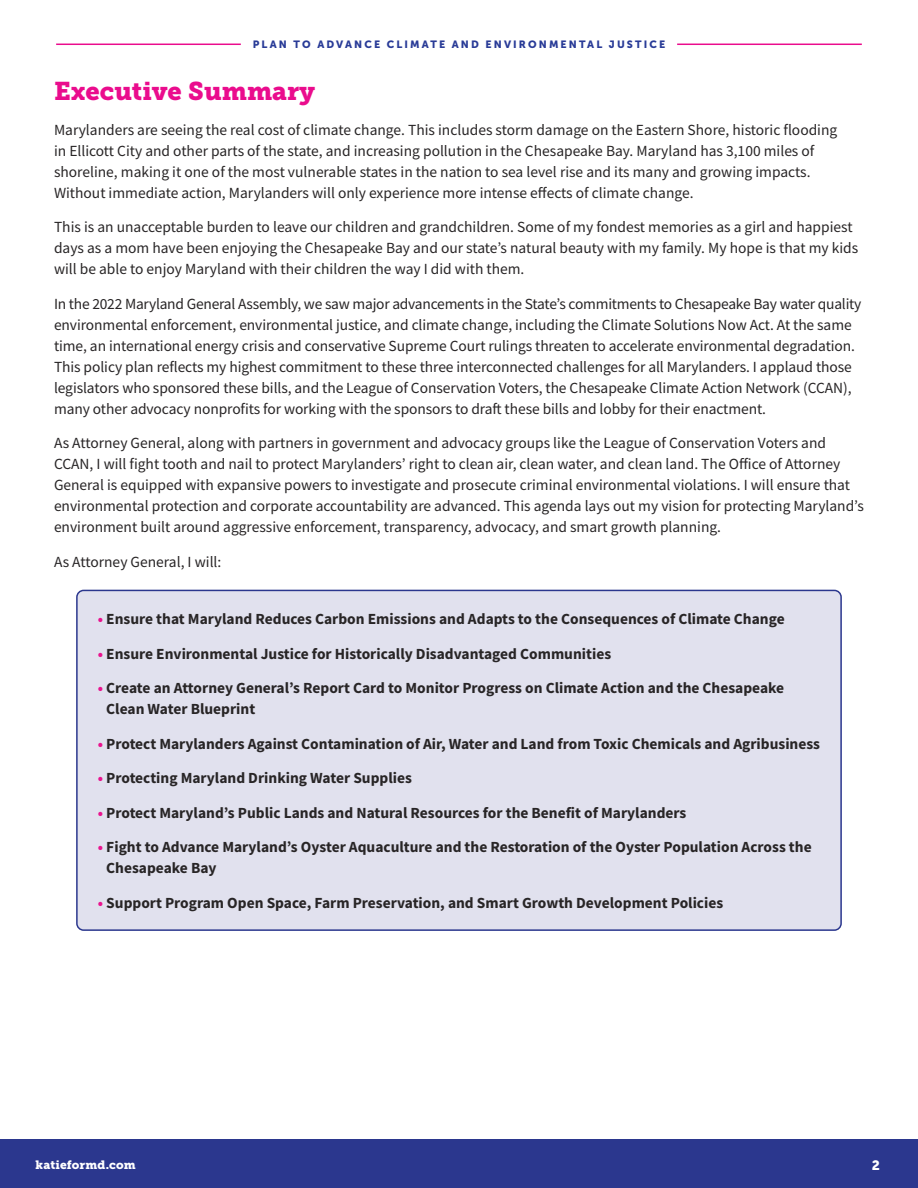
<style>
.page{position:relative;width:918px;height:1188px;background:#fff}
.page>*{position:absolute;margin:0;border:0;box-sizing:border-box;transform-origin:0 0}
.Subhead{font:25.5px "Museo Slab 900";color:#ea0c8d}
.Body{font:15.45px/21px "Source Sans Pro";color:#282526}
.Body-2{font:700 15.45px/21px "Source Sans Pro";color:#282526}
.t1{font:13.5px "Museo Sans 900";color:#fff}
.t2{font:12px "Museo Slab 900";letter-spacing:.01em;color:#fff}
.t3{font:10.5px "Museo Sans 900";letter-spacing:.2em;color:#293b97}
.s1{color:#ea148f}
</style>
<div class="page">
<div style="left:0;top:1139px;width:918px;height:49px;background:#2b378e"></div>
<hr style="left:677px;top:44px;width:185px;height:1px;background:#ea0c8d">
<hr style="left:56px;top:44px;width:185px;height:1px;background:#ea0c8d">
<div style="left:77px;top:590px;width:764px;height:340px;background:#e1e1ee;border-radius:7px"></div>
<div style="left:76px;top:590px;width:766px;height:341px;border:2px solid #2b378e;border-radius:7px"></div>
<p class="t3" style="left:253px;top:39px;width:414px">PLAN TO ADVANCE CLIMATE AND ENVIRONMENTAL JUSTICE</p>
<p class="Subhead" style="left:54px;top:76px;width:263px">Executive Summary</p>
<p class="Body" style="left:54px;top:119px;width:785px">Marylanders are seeing the real cost of climate change. This includes storm damage on the Eastern Shore, historic flooding in Ellicott City and other parts of the state, and increasing pollution in the Chesapeake Bay. Maryland has 3,100 miles of shoreline, making it one of the most vulnerable states in the nation to sea level rise and its many and growing impacts.<br>Without immediate action, Marylanders will only experience more intense effects of climate change.</p>
<p class="Body" style="left:54px;top:216px;width:806px">This is an unacceptable burden to leave our children and grandchildren. Some of my fondest memories as a girl and happiest days as a mom have been enjoying the Chesapeake Bay and our state’s natural beauty with my family. My hope is that my kids will be able to enjoy Maryland with their children the way I did with them.</p>
<p class="Body" style="left:54px;top:293px;width:809px">In the 2022 Maryland General Assembly, we saw major advancements in the State’s commitments to Chesapeake Bay water quality environmental enforcement, environmental justice, and climate change, including the Climate Solutions Now Act. At the same time, an international energy crisis and conservative Supreme Court rulings threaten to accelerate environmental degradation.<br>This policy plan reflects my highest commitment to these three interconnected challenges for all Marylanders. I applaud those legislators who sponsored these bills, and the League of Conservation Voters, the Chesapeake Climate Action Network (CCAN), many other advocacy nonprofits for working with the sponsors to draft these bills and lobby for their enactment.</p>
<p class="Body" style="left:54px;top:432px;width:811px">As Attorney General, along with partners in government and advocacy groups like the League of Conservation Voters and CCAN, I will fight tooth and nail to protect Marylanders’ right to clean air, clean water, and clean land. The Office of Attorney General is equipped with expansive powers to investigate and prosecute criminal environmental violations. I will ensure that environmental protection and corporate accountability are advanced. This agenda lays out my vision for protecting Maryland’s environment built around aggressive enforcement, transparency, advocacy, and smart growth planning.</p>
<p class="Body" style="left:54px;top:551px;width:169px">As Attorney General, I will:</p>
<p class="Body-2" style="left:98px;top:608px;width:688px"><span class="s1">•</span> Ensure that Maryland Reduces Carbon Emissions and Adapts to the Consequences of Climate Change</p>
<p class="Body-2" style="left:98px;top:643px;width:515px"><span class="s1">•</span> Ensure Environmental Justice for Historically Disadvantaged Communities</p>
<p class="Body-2" style="left:106px;top:677px;width:679px;text-indent:-8px"><span class="s1">•</span> Create an Attorney General’s Report Card to Monitor Progress on Climate Action and the Chesapeake<br>Clean Water Blueprint</p>
<p class="Body-2" style="left:98px;top:733px;width:724px"><span class="s1">•</span> Protect Marylanders Against Contamination of Air, Water and Land from Toxic Chemicals and Agribusiness</p>
<p class="Body-2" style="left:98px;top:767px;width:316px"><span class="s1">•</span> Protecting Maryland Drinking Water Supplies</p>
<p class="Body-2" style="left:98px;top:802px;width:590px"><span class="s1">•</span> Protect Maryland’s Public Lands and Natural Resources for the Benefit of Marylanders</p>
<p class="Body-2" style="left:106px;top:836px;width:707px;text-indent:-8px"><span class="s1">•</span> Fight to Advance Maryland’s Oyster Aquaculture and the Restoration of the Oyster Population Across the<br>Chesapeake Bay</p>
<p class="Body-2" style="left:98px;top:892px;width:627px"><span class="s1">•</span> Support Program Open Space, Farm Preservation, and Smart Growth Development Policies</p>
<p class="t2" style="left:36px;top:1158px;width:102px">katieformd.com</p>
<p class="t1" style="left:872px;top:1158px;width:10px">2</p>
</div>
